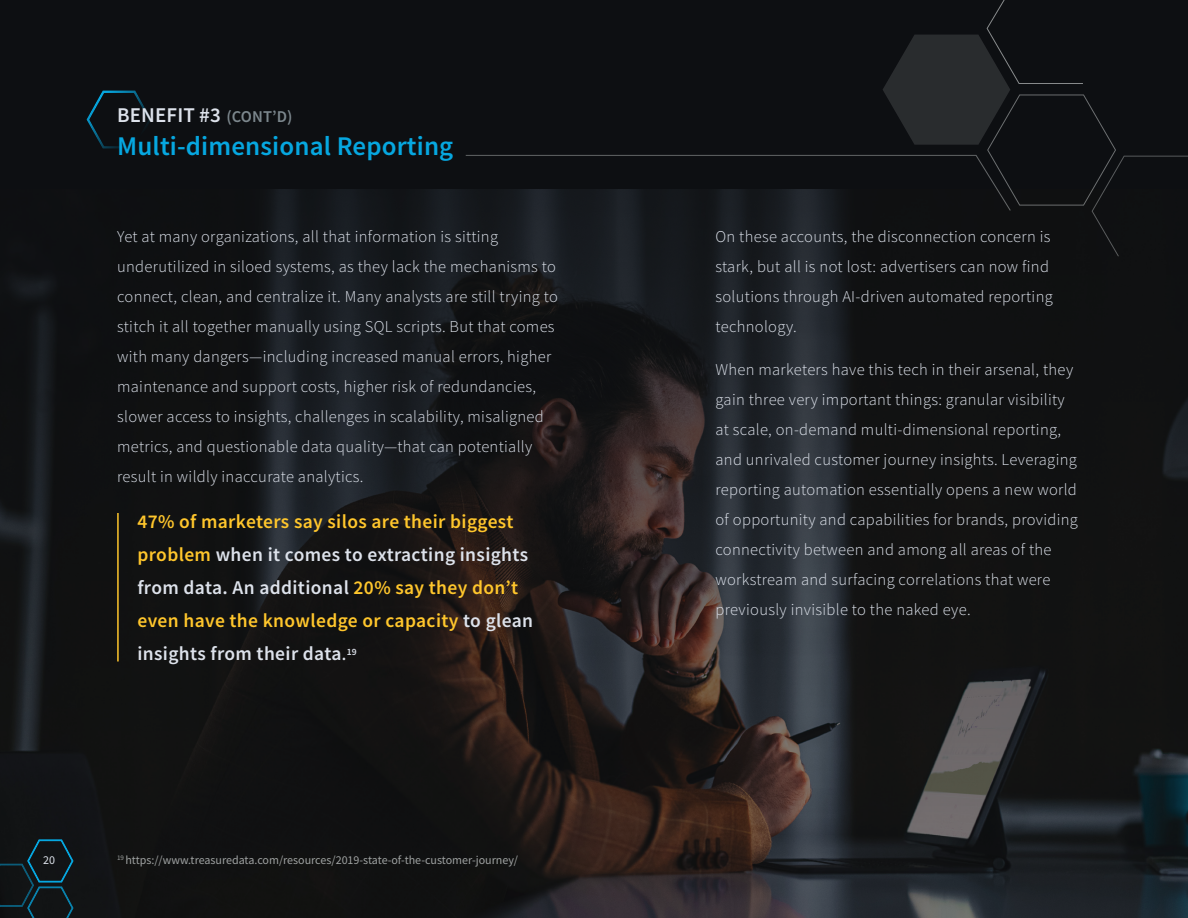
<style>
.page{position:relative;width:1188px;height:918px;background:#0d0f12}
.page>*{position:absolute;margin:0;border:0;box-sizing:border-box;transform-origin:0 0}
.t1{font:600 27px "Source Sans Pro";letter-spacing:.005em;color:#06a7e0}
.t2{font:600 21px "Source Sans Pro";letter-spacing:.005em;color:#dde2eb}
.t3{font:600 19.5px/33px "Source Sans Pro";letter-spacing:.02em;color:#ffc62c}
.t4{font:300 16.5px/30px "Source Sans Pro";letter-spacing:.02em;color:#dde2eb}
.t5{font:12px "Source Sans Pro";color:#cfd3d3}
.t6{font:12px "Source Sans Pro";color:#dde2eb}
.s1{font-size:16.5px;color:#7c878d}
.s2{color:#dde2eb}
.s3{font-size:16.5px;color:#dde2eb}
</style>
<div class="page">
<img style="left:0;top:189px;width:1188px;height:729px">
<svg style="left:0;top:839px;width:73px;height:79px"></svg>
<svg style="left:466px;top:0;width:722px;height:256px"></svg>
<hr style="left:117px;top:513px;width:2px;height:149px;background:#ffc62c">
<svg style="left:86px;top:90px;width:65px;height:59px"></svg>
<p class="t2" style="left:117px;top:102px;width:177px">BENEFIT #3 <span class="s1">(CONT’D)</span></p>
<h1 class="t1" style="left:117px;top:129px;width:338px">Multi-dimensional Reporting</h1>
<p class="t4" style="left:117px;top:221px;width:442px">Yet at many organizations, all that information is sitting underutilized in siloed systems, as they lack the mechanisms to connect, clean, and centralize it. Many analysts are still trying to stitch it all together manually using SQL scripts. But that comes with many dangers—including increased manual errors, higher maintenance and support costs, higher risk of redundancies, slower access to insights, challenges in scalability, misaligned metrics, and questionable data quality—that can potentially result in wildly inaccurate analytics.</p>
<p class="t3" style="left:137px;top:505px;width:397px">47% of marketers say silos are their biggest problem <span class="s2">when it comes to extracting insights from data. An additional</span> 20% say they don’t even have the knowledge or capacity <span class="s2">to glean insights from their data</span><span class="s3">.</span><sup>19</sup></p>
<p class="t6" style="left:43px;top:852px;width:13px">20</p>
<p class="t5" style="left:117px;top:852px;width:403px"><sup>19</sup> https://www.treasuredata.com/resources/2019-state-of-the-customer-journey/</p>
<p class="t4" style="left:716px;top:221px;width:339px">On these accounts, the disconnection concern is stark, but all is not lost: advertisers can now find solutions through AI-driven automated reporting technology.</p>
<p class="t4" style="left:716px;top:355px;width:364px">When marketers have this tech in their arsenal, they gain three very important things: granular visibility at scale, on-demand multi-dimensional reporting, and unrivaled customer journey insights. Leveraging reporting automation essentially opens a new world of opportunity and capabilities for brands, providing connectivity between and among all areas of the workstream and surfacing correlations that were previously invisible to the naked eye.</p>
</div>
